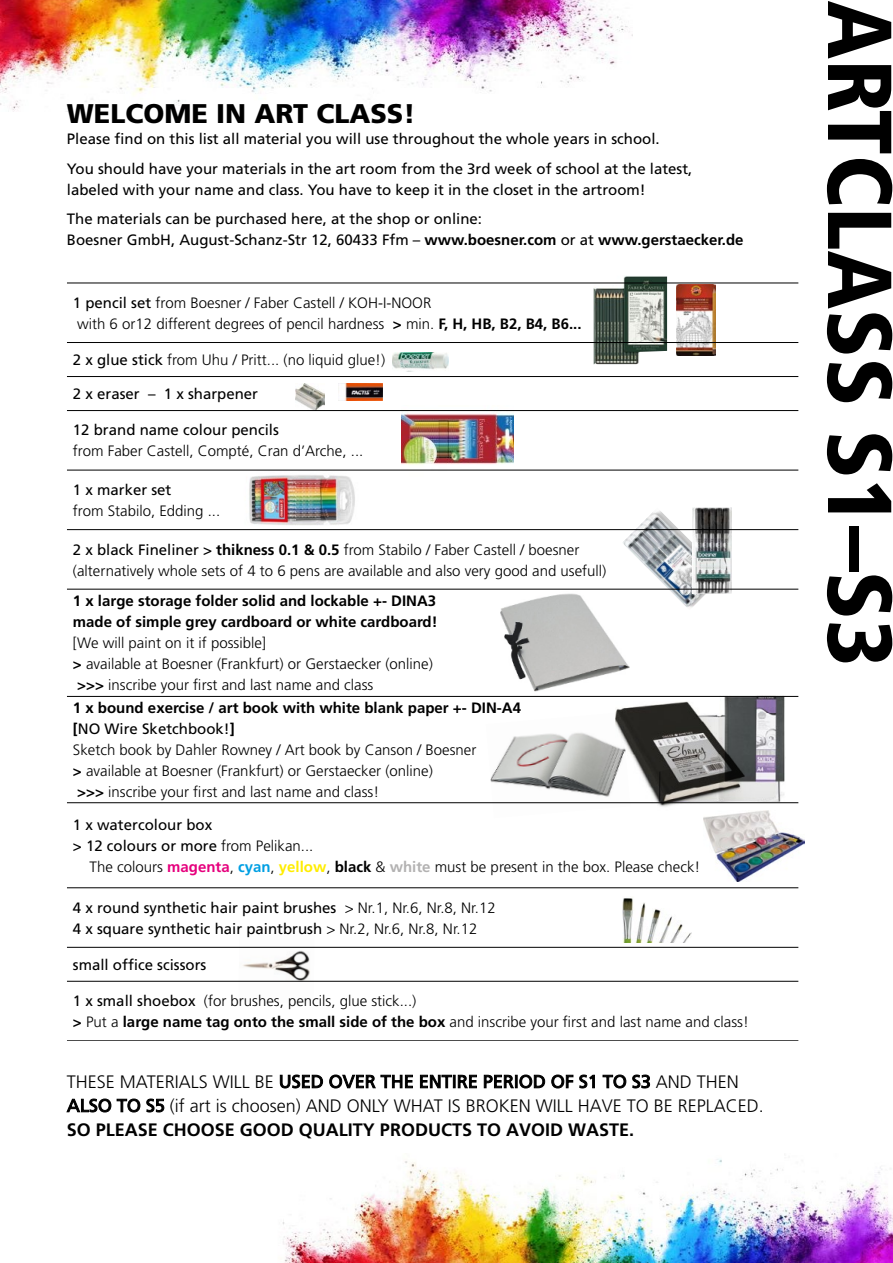
<style>
.page{position:relative;width:893px;height:1263px;background:#fff}
.page>*{position:absolute;margin:0;border:0;box-sizing:border-box;transform-origin:0 0}
.t1{font:900 condensed 90.6px "Frutiger LT";color:#000}
.t2{font:900 27px "Frutiger LT";color:#000}
.t3{font:300 18px/24px "Frutiger LT";color:#000}
.t4{font:300 15px/21px "Frutiger LT";color:#000}
.t5{font:15px/21px "Frutiger LT";color:#000}
.t6{font:700 15px/21px "Frutiger LT";color:#000}
.s1{font-weight:700}
.s2{font-weight:400}
.s3{font-weight:300}
.s4{font-weight:700;color:#e6007d}
.s5{font-weight:700;color:#009fe3}
.s6{font-weight:700;color:#ffed00}
.s7{font-weight:700;color:#b3b2b2}
</style>
<div class="page">
<img style="left:238px;top:946px;width:77px;height:35px">
<img style="left:615px;top:695px;width:129px;height:125px">
<img style="left:283px;top:1159px;width:610px;height:104px">
<img style="left:0;top:0;width:632px;height:112px">
<img style="left:594px;top:276px;width:73px;height:89px">
<img style="left:501px;top:588px;width:129px;height:108px">
<img style="left:655px;top:695px;width:131px;height:106px">
<img style="left:486px;top:712px;width:144px;height:106px">
<img style="left:401px;top:411px;width:112px;height:59px">
<img style="left:240px;top:469px;width:124px;height:62px">
<img style="left:622px;top:511px;width:84px;height:99px">
<img style="left:622px;top:898px;width:70px;height:45px">
<img style="left:704px;top:810px;width:101px;height:71px">
<img style="left:393px;top:353px;width:56px;height:18px">
<img style="left:295px;top:383px;width:30px;height:27px">
<img style="left:338px;top:383px;width:45px;height:18px">
<img style="left:692px;top:507px;width:39px;height:87px">
<img style="left:676px;top:285px;width:39px;height:71px">
<hr style="left:67px;top:283px;width:731px;height:1px;background:#000">
<hr style="left:67px;top:342px;width:731px;height:1px;background:#000">
<hr style="left:67px;top:376px;width:731px;height:1px;background:#000">
<hr style="left:67px;top:410px;width:731px;height:1px;background:#000">
<hr style="left:67px;top:470px;width:731px;height:1px;background:#000">
<hr style="left:67px;top:529px;width:731px;height:1px;background:#000">
<hr style="left:67px;top:589px;width:731px;height:1px;background:#000">
<hr style="left:67px;top:696px;width:731px;height:1px;background:#000">
<hr style="left:67px;top:802px;width:731px;height:1px;background:#000">
<hr style="left:67px;top:887px;width:731px;height:1px;background:#000">
<hr style="left:67px;top:947px;width:731px;height:1px;background:#000">
<hr style="left:67px;top:981px;width:731px;height:1px;background:#000">
<hr style="left:67px;top:1040px;width:731px;height:1px;background:#000">
<p class="t2" style="left:67px;top:98px;width:350px">WELCOME IN ART CLASS!</p>
<p class="t5" style="left:67px;top:129px;width:594px">Please find on this list all material you will use throughout the whole years in school.</p>
<p class="t5" style="left:67px;top:158px;width:627px">You should have your materials in the art room from the 3rd week of school at the latest,</p>
<p class="t5" style="left:67px;top:179px;width:580px">labeled with your name and class. You have to keep it in the closet in the artroom!</p>
<p class="t5" style="left:67px;top:209px;width:417px">The materials can be purchased here, at the shop or online:</p>
<p class="t5" style="left:67px;top:230px;width:678px">Boesner GmbH, August-Schanz-Str 12, 60433 Ffm – <span class="s1">www.boesner.com</span> or at <span class="s1">www.gerstaecker.de</span></p>
<p class="t4" style="left:73px;top:292px;width:510px"><span class="s2">1 pencil set</span> from Boesner / Faber Castell / KOH-I-NOOR<br>with 6 or12 different degrees of pencil hardness <span class="s1">&gt;</span> min. <span class="s1">F, H, HB, B2, B4, B6...</span></p>
<p class="t4" style="left:73px;top:350px;width:314px"><span class="s2">2 x glue stick</span> from Uhu / Pritt... (no liquid glue!)</p>
<p class="t5" style="left:73px;top:383px;width:187px">2 x eraser – 1 x sharpener</p>
<p class="t5" style="left:73px;top:420px;width:207px">12 brand name colour pencils</p>
<p class="t4" style="left:73px;top:441px;width:292px">from Faber Castell, Compté, Cran d’Arche, ...</p>
<p class="t5" style="left:73px;top:479px;width:100px">1 x marker set</p>
<p class="t4" style="left:73px;top:500px;width:149px">from Stabilo, Edding ...</p>
<p class="t4" style="left:73px;top:539px;width:535px"><span class="s2">2 x black Fineliner &gt;</span> <span class="s1">thikness 0.1 &amp; 0.5</span> from Stabilo / Faber Castell / boesner (alternatively whole sets of 4 to 6 pens are available and also very good and usefull)</p>
<p class="t6" style="left:73px;top:591px;width:366px">1 x large storage folder solid and lockable +- DINA3 made of simple grey cardboard or white cardboard!</p>
<p class="t4" style="left:73px;top:633px;width:361px">[We will paint on it if possible]<br><span class="s1">&gt;</span> available at Boesner (Frankfurt) or Gerstaecker (online) <span class="s1">&gt;&gt;&gt;</span> inscribe your first and last name and class</p>
<p class="t4" style="left:73px;top:698px;width:450px"><span class="s1">1 x bound exercise / art book with white blank paper +- DIN-A4 [</span><span class="s2">NO Wire Sketchbook!</span><span class="s1">]<br></span>Sketch book by Dahler Rowney / Art book by Canson / Boesner<br><span class="s1">&gt;</span> available at Boesner (Frankfurt) or Gerstaecker (online)<br><span class="s1">&gt;&gt;&gt;</span> inscribe your first and last name and class!</p>
<p class="t5" style="left:73px;top:814px;width:141px">1 x watercolour box</p>
<p class="t5" style="left:73px;top:835px;width:242px">&gt; 12 colours or more <span class="s3">from Pelikan...</span></p>
<p class="t4" style="left:90px;top:856px;width:612px">The colours <span class="s4">magenta</span>, <span class="s5">cyan</span>, <span class="s6">yellow</span>, <span class="s1">black</span> &amp; <span class="s7">white</span> must be present in the box. Please check!</p>
<p class="t5" style="left:73px;top:897px;width:424px">4 x round synthetic hair paint brushes <span class="s3">&gt; Nr.1, Nr.6, Nr.8, Nr.12<br></span>4 x square synthetic hair paintbrush <span class="s3">&gt; Nr.2, Nr.6, Nr.8, Nr.12</span></p>
<p class="t5" style="left:73px;top:954px;width:135px">small office scissors</p>
<p class="t4" style="left:73px;top:991px;width:677px"><span class="s2">1 x small shoebox</span> (for brushes, pencils, glue stick...)<br><span class="s1">&gt;</span> Put a <span class="s1">large name tag onto the small side of the box</span> and inscribe your first and last name and class!</p>
<p class="t3" style="left:67px;top:1070px;width:698px">THESE MATERIALS WILL BE <span class="s2">USED OVER THE ENTIRE PERIOD OF S1 TO S3</span> AND THEN<br><span class="s2">ALSO TO S5</span> (if art is choosen) AND ONLY WHAT IS BROKEN WILL HAVE TO BE REPLACED.<br><span class="s1">SO PLEASE CHOOSE GOOD QUALITY PRODUCTS TO AVOID WASTE.</span></p>
<p class="t1" style="left:914px;top:0;width:668px;rotate:90deg">ARTCLASS S1–S3</p>
</div>
